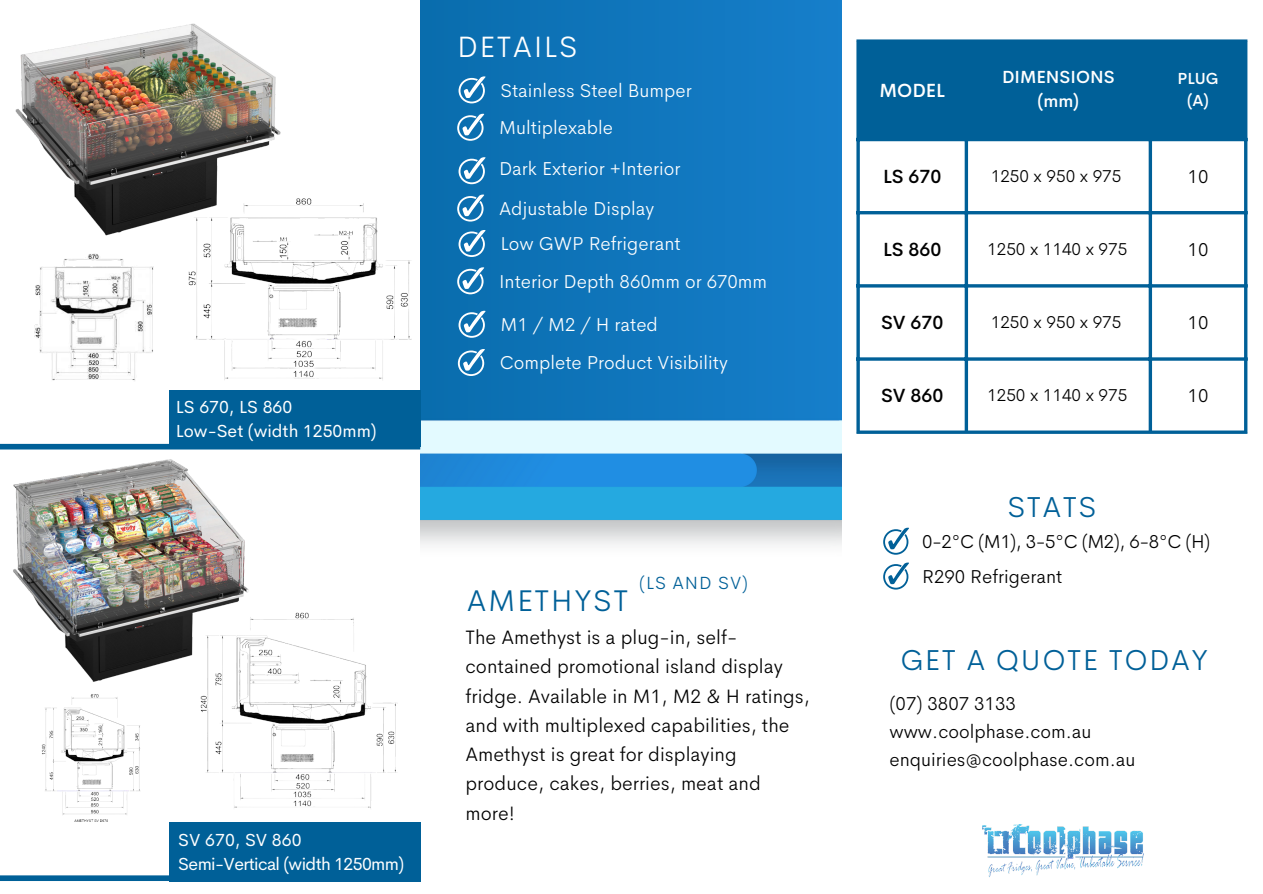
<style>
.page{position:relative;width:1263px;height:894px;background:#fff}
.page>*{position:absolute;margin:0;border:0;box-sizing:border-box;transform-origin:0 0}
.t1{font:300 30.3px "Cerebri Sans";letter-spacing:.05em;color:#006098}
.t2{font:300 29.85px "Cerebri Sans";letter-spacing:.05em;color:#fff}
.t3{font:300 29.1px "Cerebri Sans";letter-spacing:.05em;color:#006098}
.t4{font:300 19.65px/29.2px "Cerebri Sans";color:#000}
.t5{font:300 18.9px/37.3px "Cerebri Sans";color:#fff}
.t6{font:300 18.9px/28px "Cerebri Sans";color:#000}
.t7{font:500 18.9px "Cerebri Sans";color:#000}
.t8{font:500 18.9px "Cerebri Sans";color:#fff}
.t9{font:300 17.85px "Cerebri Sans";letter-spacing:.05em;color:#006098}
.t10{font:17.55px/23.5px "Cerebri Sans";letter-spacing:-.035em;color:#fff}
.t11{font:17.55px/23.5px "Cerebri Sans";color:#fff}
.t12{font:300 17.4px "Cerebri Sans";color:#000}
.t13{font:500 17.4px/23.5px "Cerebri Sans";color:#fff;text-align:center}
.t14{font:500 15.9px/21.3px "Cerebri Sans";color:#fff;text-align:center}
</style>
<div class="page">
<img style="left:421px;top:315px;width:420px;height:231px">
<div style="left:421px;top:0;width:420px;height:315px;background:linear-gradient(to right,#096dad,#167ecb)"></div>
<svg style="left:459px;top:76px;width:26px;height:27px"></svg>
<svg style="left:457px;top:114px;width:27px;height:27px"></svg>
<svg style="left:459px;top:157px;width:26px;height:27px"></svg>
<svg style="left:457px;top:194px;width:27px;height:27px"></svg>
<svg style="left:459px;top:230px;width:26px;height:27px"></svg>
<svg style="left:457px;top:267px;width:27px;height:27px"></svg>
<svg style="left:459px;top:311px;width:26px;height:27px"></svg>
<svg style="left:458px;top:349px;width:27px;height:27px"></svg>
<img style="left:982px;top:824px;width:161px;height:53px">
<div style="left:860px;top:43px;width:384px;height:95px;background:#006098"></div>
<svg style="left:856px;top:43px;width:4px;height:387px"></svg>
<hr style="left:965px;top:43px;width:3px;height:387px;background:#006098">
<hr style="left:1149px;top:43px;width:3px;height:387px;background:#006098">
<hr style="left:1244px;top:43px;width:3px;height:387px;background:#006098">
<svg style="left:856px;top:39px;width:391px;height:4px;background:#1d71a3"></svg>
<hr style="left:856px;top:138px;width:391px;height:3px;background:#006098">
<hr style="left:856px;top:211px;width:391px;height:3px;background:#006098">
<hr style="left:856px;top:284px;width:391px;height:3px;background:#006098">
<hr style="left:856px;top:357px;width:391px;height:3px;background:#006098">
<svg style="left:856px;top:430px;width:391px;height:4px;background:#2677a7"></svg>
<img style="left:188px;top:198px;width:224px;height:182px">
<img style="left:34px;top:253px;width:120px;height:128px">
<img style="left:15px;top:23px;width:292px;height:230px">
<div style="left:0;top:444px;width:420px;height:5px;background:#006098"></div>
<div style="left:169px;top:390px;width:252px;height:57px;background:#006098"></div>
<img style="left:0;top:443px;width:303px;height:239px">
<div style="left:0;top:875px;width:420px;height:5px;background:#006098"></div>
<div style="left:169px;top:821px;width:252px;height:60px;background:#006098"></div>
<svg style="left:883px;top:562px;width:26px;height:27px"></svg>
<svg style="left:883px;top:527px;width:26px;height:27px"></svg>
<img style="left:189px;top:610px;width:209px;height:199px">
<img style="left:41px;top:694px;width:99px;height:128px">
<p class="t11" style="left:176px;top:395px;width:202px">LS 670, LS 860<br>Low-Set (width 1250mm)</p>
<p class="t10" style="left:178px;top:827px;width:227px">SV 670, SV 860<br>Semi-Vertical (width 1250mm)</p>
<h2 class="t2" style="left:457px;top:27px;width:122px">DETAILS</h2>
<p class="t5" style="left:499px;top:71px;width:194px">Stainless Steel Bumper<br>Multiplexable</p>
<p class="t5" style="left:499px;top:148px;width:183px;line-height:40.2px">Dark Exterior +Interior<br>Adjustable Display</p>
<p class="t5" style="left:499px;top:225px;width:270px">Low GWP Refrigerant<br>Interior Depth 860mm or 670mm</p>
<p class="t5" style="left:500px;top:305px;width:230px;line-height:38.2px">M1 / M2 / H rated<br>Complete Product Visibility</p>
<h1 class="t1" style="left:467px;top:580px;width:163px">AMETHYST</h1>
<p class="t9" style="left:639px;top:571px;width:110px">(LS AND SV)</p>
<p class="t4" style="left:465px;top:622px;width:346px">The Amethyst is a plug-in, self&shy;contained promotional island display fridge. Available in M1, M2 &amp; H ratings, and with multiplexed capabilities, the<br>Amethyst is great for displaying produce, cakes, berries, meat and more!</p>
<p class="t8" style="left:879px;top:78px;width:67px">MODEL</p>
<p class="t13" style="left:1002px;top:65px;width:114px">DIMENSIONS (mm)</p>
<p class="t14" style="left:1177px;top:68px;width:43px">PLUG (A)</p>
<p class="t7" style="left:883px;top:164px;width:60px">LS 670</p>
<p class="t12" style="left:991px;top:164px;width:132px">1250 x 950 x 975</p>
<p class="t6" style="left:1188px;top:162px;width:22px">10</p>
<p class="t7" style="left:883px;top:237px;width:60px">LS 860</p>
<p class="t12" style="left:987px;top:237px;width:142px">1250 x 1140 x 975</p>
<p class="t6" style="left:1188px;top:235px;width:22px">10</p>
<p class="t7" style="left:881px;top:310px;width:64px">SV 670</p>
<p class="t12" style="left:991px;top:310px;width:132px">1250 x 950 x 975</p>
<p class="t6" style="left:1188px;top:308px;width:22px">10</p>
<p class="t7" style="left:881px;top:383px;width:64px">SV 860</p>
<p class="t12" style="left:987px;top:384px;width:142px">1250 x 1140 x 975</p>
<p class="t6" style="left:1188px;top:381px;width:22px">10</p>
<h3 class="t3" style="left:1007px;top:488px;width:91px">STATS</h3>
<p class="t6" style="left:922px;top:527px;width:290px">0-2°C (M1), 3-5°C (M2), 6-8°C (H)</p>
<p class="t6" style="left:922px;top:562px;width:142px">R290 Refrigerant</p>
<h3 class="t3" style="left:900px;top:640px;width:309px">GET A QUOTE TODAY</h3>
<p class="t6" style="left:889px;top:689px;width:248px">(07) 3807 3133 www.coolphase.com.au enquiries@coolphase.com.au</p>
</div>
